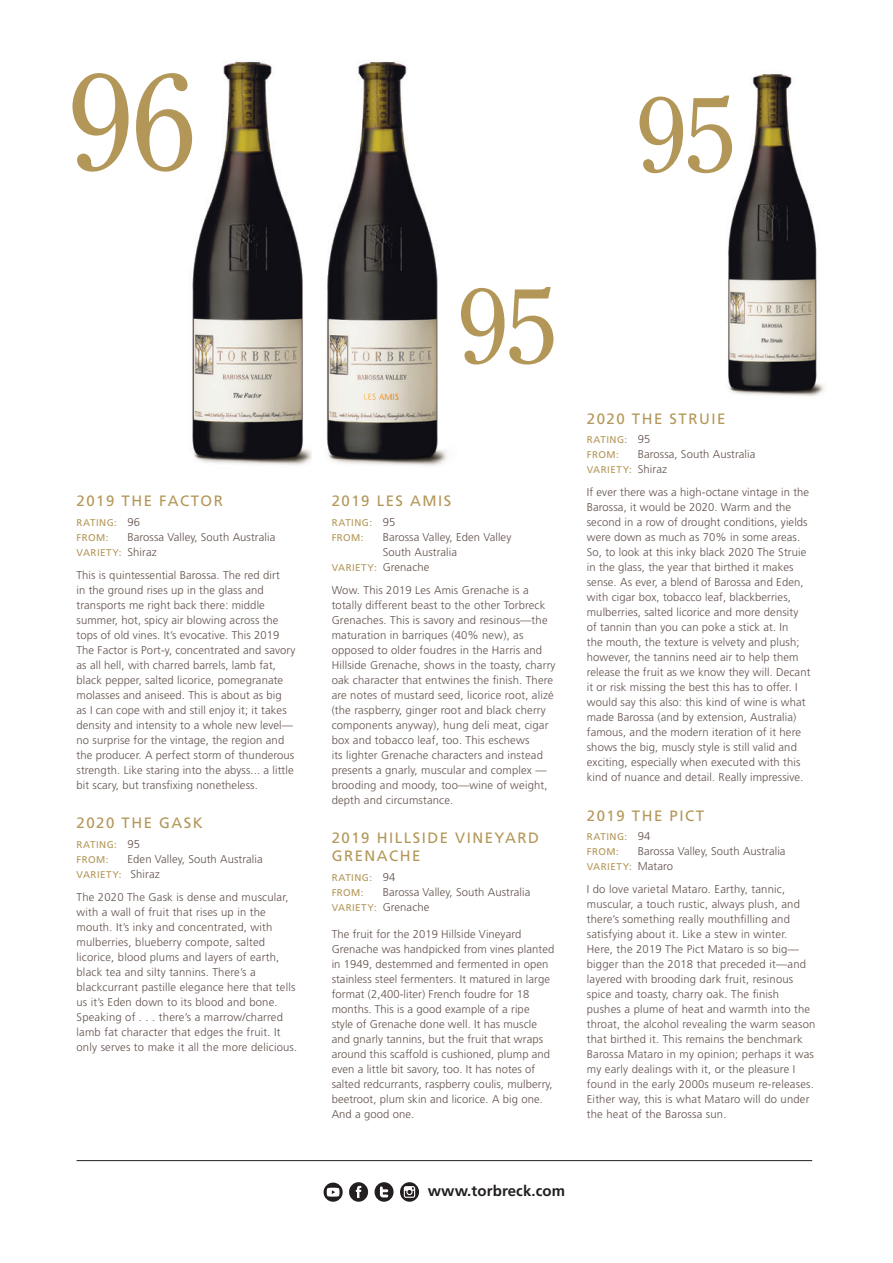
<style>
.page{position:relative;width:893px;height:1263px;background:#fff}
.page>*{position:absolute;margin:0;border:0;box-sizing:border-box;transform-origin:0 0}
.t1{font:135px "Clearface";color:#b39758}
.t2{font:105px "Clearface";color:#b39758}
.t3{font:15px/18px "Frutiger";letter-spacing:.1em;color:#b39758}
.t4{font:700 15px "Frutiger";letter-spacing:.01em;color:#231f20}
.t5{font:300 11.25px/15px "Frutiger";letter-spacing:.01em;color:#62514b}
.t6{font:9.75px/15px "Frutiger";letter-spacing:.05em;color:#b39758}
.s1{font-weight:300;font-size:11.25px;color:#62514b}
</style>
<div class="page">
<svg style="left:349px;top:1182px;width:19px;height:20px"></svg>
<svg style="left:400px;top:1182px;width:19px;height:20px"></svg>
<svg style="left:375px;top:1182px;width:19px;height:20px"></svg>
<svg style="left:324px;top:1182px;width:19px;height:20px"></svg>
<svg style="left:327px;top:1188px;width:12px;height:8px"></svg>
<hr style="left:77px;top:1160px;width:735px;height:1px;background:#231f20">
<img style="left:192px;top:61px;width:120px;height:404px">
<img style="left:326px;top:62px;width:121px;height:404px">
<img style="left:728px;top:73px;width:96px;height:323px">
<h1 class="t1" style="left:68px;top:42px;width:131px">96</h1>
<h2 class="t2" style="left:636px;top:73px;width:102px">95</h2>
<h3 class="t3" style="left:77px;top:492px;width:148px">2019 THE FACTOR</h3>
<p class="t6" style="left:77px;top:515px;width:65px">RATING: <span class="s1">96<br></span>FROM:</p>
<p class="t5" style="left:128px;top:529px;width:149px">Barossa Valley, South Australia</p>
<p class="t6" style="left:77px;top:545px;width:82px">VARIETY: <span class="s1">Shiraz</span></p>
<p class="t5" style="left:77px;top:568px;width:220px">This is quintessential Barossa. The red dirt<br>in the ground rises up in the glass and transports me right back there: middle summer, hot, spicy air blowing across the tops of old vines. It’s evocative. This 2019<br>The Factor is Port-y, concentrated and savory as all hell, with charred barrels, lamb fat, black pepper, salted licorice, pomegranate molasses and aniseed. This is about as big<br>as I can cope with and still enjoy it; it takes density and intensity to a whole new level— no surprise for the vintage, the region and the producer. A perfect storm of thunderous strength. Like staring into the abyss... a little bit scary, but transfixing nonetheless.</p>
<h3 class="t3" style="left:77px;top:814px;width:128px">2020 THE GASK</h3>
<p class="t6" style="left:77px;top:837px;width:65px">RATING: <span class="s1">95<br></span>FROM:</p>
<p class="t5" style="left:128px;top:851px;width:137px">Eden Valley, South Australia</p>
<p class="t6" style="left:77px;top:867px;width:85px">VARIETY: <span class="s1">Shiraz</span></p>
<p class="t5" style="left:77px;top:890px;width:222px">The 2020 The Gask is dense and muscular, with a wall of fruit that rises up in the mouth. It’s inky and concentrated, with mulberries, blueberry compote, salted licorice, blood plums and layers of earth, black tea and silty tannins. There’s a blackcurrant pastille elegance here that tells us it’s Eden down to its blood and bone.<br>Speaking of . . . there’s a marrow/charred lamb fat character that edges the fruit. It only serves to make it all the more delicious.</p>
<h2 class="t2" style="left:457px;top:264px;width:102px">95</h2>
<h3 class="t3" style="left:332px;top:492px;width:121px">2019 LES AMIS</h3>
<p class="t6" style="left:332px;top:515px;width:65px">RATING: <span class="s1">95<br></span>FROM:</p>
<p class="t5" style="left:383px;top:529px;width:130px">Barossa Valley, Eden Valley<br>South Australia</p>
<p class="t6" style="left:332px;top:560px;width:99px">VARIETY: <span class="s1">Grenache</span></p>
<p class="t5" style="left:332px;top:583px;width:225px">Wow. This 2019 Les Amis Grenache is a totally different beast to the other Torbreck Grenaches. This is savory and resinous—the maturation in barriques (40% new), as opposed to older foudres in the Harris and Hillside Grenache, shows in the toasty, charry oak character that entwines the finish. There are notes of mustard seed, licorice root, alizé (the raspberry, ginger root and black cherry components anyway), hung deli meat, cigar box and tobacco leaf, too. This eschews<br>its lighter Grenache characters and instead presents a gnarly, muscular and complex — brooding and moody, too—wine of weight, depth and circumstance.</p>
<h3 class="t3" style="left:332px;top:829px;width:209px">2019 HILLSIDE VINEYARD<br>GRENACHE</h3>
<p class="t6" style="left:332px;top:870px;width:65px">RATING: <span class="s1">94<br></span>FROM:</p>
<p class="t5" style="left:383px;top:884px;width:149px">Barossa Valley, South Australia</p>
<p class="t6" style="left:332px;top:900px;width:99px">VARIETY: <span class="s1">Grenache</span></p>
<p class="t5" style="left:332px;top:927px;width:224px">The fruit for the 2019 Hillside Vineyard Grenache was handpicked from vines planted in 1949, destemmed and fermented in open stainless steel fermenters. It matured in large format (2,400-liter) French foudre for 18 months. This is a good example of a ripe<br>style of Grenache done well. It has muscle and gnarly tannins, but the fruit that wraps around this scaffold is cushioned, plump and even a little bit savory, too. It has notes of salted redcurrants, raspberry coulis, mulberry, beetroot, plum skin and licorice. A big one.<br>And a good one.</p>
<h3 class="t3" style="left:587px;top:409px;width:140px">2020 THE STRUIE</h3>
<p class="t6" style="left:587px;top:432px;width:65px">RATING: <span class="s1">95<br></span>FROM:</p>
<p class="t5" style="left:638px;top:446px;width:119px">Barossa, South Australia</p>
<p class="t6" style="left:587px;top:462px;width:82px">VARIETY: <span class="s1">Shiraz</span></p>
<p class="t5" style="left:587px;top:485px;width:225px">If ever there was a high-octane vintage in the Barossa, it would be 2020. Warm and the second in a row of drought conditions, yields were down as much as 70% in some areas.<br>So, to look at this inky black 2020 The Struie in the glass, the year that birthed it makes sense. As ever, a blend of Barossa and Eden, with cigar box, tobacco leaf, blackberries, mulberries, salted licorice and more density of tannin than you can poke a stick at. In<br>the mouth, the texture is velvety and plush; however, the tannins need air to help them release the fruit as we know they will. Decant it or risk missing the best this has to offer. I would say this also: this kind of wine is what made Barossa (and by extension, Australia) famous, and the modern iteration of it here shows the big, muscly style is still valid and exciting, especially when executed with this kind of nuance and detail. Really impressive.</p>
<h3 class="t3" style="left:587px;top:806px;width:119px">2019 THE PICT</h3>
<p class="t6" style="left:587px;top:829px;width:65px">RATING: <span class="s1">94<br></span>FROM:</p>
<p class="t5" style="left:638px;top:843px;width:149px">Barossa Valley, South Australia</p>
<p class="t6" style="left:587px;top:859px;width:88px">VARIETY: <span class="s1">Mataro</span></p>
<p class="t5" style="left:587px;top:882px;width:230px">I do love varietal Mataro. Earthy, tannic, muscular, a touch rustic, always plush, and there’s something really mouthfilling and satisfying about it. Like a stew in winter.<br>Here, the 2019 The Pict Mataro is so big— bigger than the 2018 that preceded it—and layered with brooding dark fruit, resinous spice and toasty, charry oak. The finish pushes a plume of heat and warmth into the throat, the alcohol revealing the warm season that birthed it. This remains the benchmark Barossa Mataro in my opinion; perhaps it was my early dealings with it, or the pleasure I found in the early 2000s museum re-releases.<br>Either way, this is what Mataro will do under the heat of the Barossa sun.</p>
<h3 class="t4" style="left:428px;top:1182px;width:139px">www.torbreck.com</h3>
</div>
